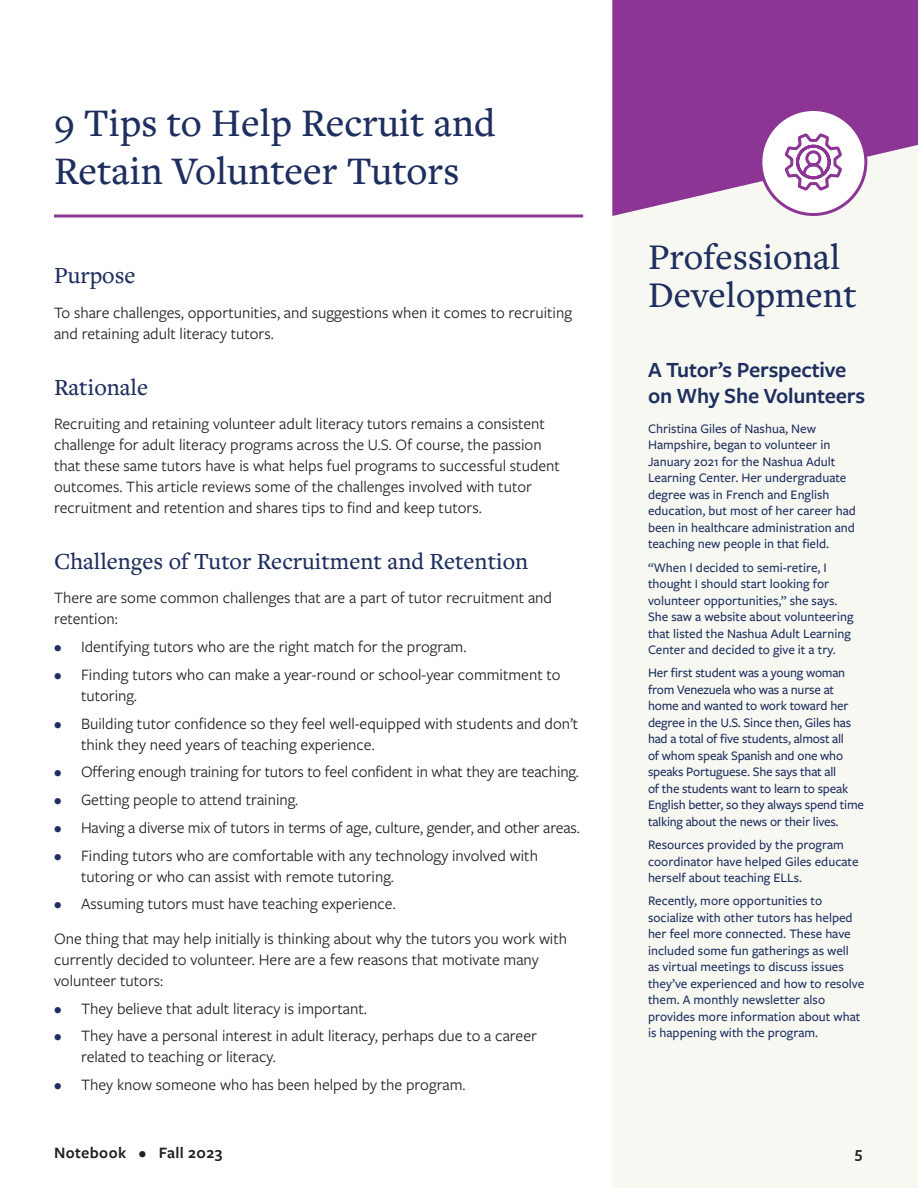
<style>
.page{position:relative;width:918px;height:1188px;background:#fff}
.page>*{position:absolute;margin:0;border:0;box-sizing:border-box;transform-origin:0 0}
.t1{font:500 40.5px/48px "Freight Text Pro";color:#1e2f5f}
.Section_title{font:500 37.5px/37.5px "Freight Text Pro";color:#1e2f5f}
.t2{font:500 24px "Freight Text Pro";color:#1e2f5f}
.Sidebar_title{font:600 22.5px/25.5px "Freight Sans Pro";letter-spacing:-.01em;color:#1e2f5f}
.body_paragraph{font:16.5px/21px "Freight Sans Pro";color:#231f20}
.t3{font:600 16.5px "Freight Sans Pro";letter-spacing:.025em;color:#231f20}
.sidebar_text{font:500 13.5px/16.5px "Freight Sans Pro";color:#1e2f5f}
.s1{color:#1e2f5f}
</style>
<div class="page">
<div style="left:612px;top:0;width:306px;height:1188px;background:#f8f8f3"></div>
<svg style="left:612px;top:0;width:306px;height:216px;background:#994d9f"></svg>
<div style="left:761px;top:110px;width:105px;height:104px;background:#fff;border-radius:50%"></div>
<div style="left:759px;top:108px;width:108px;height:108px;border:3px solid #8c3594;border-radius:50%"></div>
<svg style="left:784px;top:133px;width:58px;height:58px"></svg>
<hr style="left:54px;top:214px;width:529px;height:3px;background:#8c3594">
<h1 class="t1" style="left:54px;top:98px;width:443px">9 Tips to Help Recruit and<br>Retain Volunteer Tutors</h1>
<h2 class="t2" style="left:54px;top:260px;width:83px">Purpose</h2>
<p class="body_paragraph" style="left:54px;top:301px;width:520px">To share challenges, opportunities, and suggestions when it comes to recruiting and retaining adult literacy tutors.</p>
<h2 class="t2" style="left:54px;top:371px;width:96px">Rationale</h2>
<p class="body_paragraph" style="left:54px;top:413px;width:508px">Recruiting and retaining volunteer adult literacy tutors remains a consistent challenge for adult literacy programs across the U.S. Of course, the passion that these same tutors have is what helps fuel programs to successful student outcomes. This article reviews some of the challenges involved with tutor recruitment and retention and shares tips to find and keep tutors.</p>
<h2 class="t2" style="left:54px;top:545px;width:476px">Challenges of Tutor Recruitment and Retention</h2>
<p class="body_paragraph" style="left:54px;top:587px;width:500px">There are some common challenges that are a part of tutor recruitment and retention:</p>
<p class="body_paragraph" style="left:54px;top:636px;width:414px"><span class="s1">•</span> Identifying tutors who are the right match for the program.</p>
<p class="body_paragraph" style="left:81px;top:663px;width:481px;text-indent:-27px"><span class="s1">•</span> Finding tutors who can make a year-round or school-year commitment to tutoring.</p>
<p class="body_paragraph" style="left:81px;top:712px;width:499px;text-indent:-27px"><span class="s1">•</span> Building tutor confidence so they feel well-equipped with students and don’t think they need years of teaching experience.</p>
<p class="body_paragraph" style="left:54px;top:761px;width:526px"><span class="s1">•</span> Offering enough training for tutors to feel confident in what they are teaching.</p>
<p class="body_paragraph" style="left:54px;top:789px;width:246px"><span class="s1">•</span> Getting people to attend training.</p>
<p class="body_paragraph" style="left:54px;top:816px;width:527px"><span class="s1">•</span> Having a diverse mix of tutors in terms of age, culture, gender, and other areas.</p>
<p class="body_paragraph" style="left:81px;top:844px;width:459px;text-indent:-27px"><span class="s1">•</span> Finding tutors who are comfortable with any technology involved with tutoring or who can assist with remote tutoring.</p>
<p class="body_paragraph" style="left:54px;top:893px;width:343px"><span class="s1">•</span> Assuming tutors must have teaching experience.</p>
<p class="body_paragraph" style="left:54px;top:927px;width:515px">One thing that may help initially is thinking about why the tutors you work with currently decided to volunteer. Here are a few reasons that motivate many volunteer tutors:</p>
<p class="body_paragraph" style="left:54px;top:997px;width:315px"><span class="s1">•</span> They believe that adult literacy is important.</p>
<p class="body_paragraph" style="left:81px;top:1025px;width:458px;text-indent:-27px"><span class="s1">•</span> They have a personal interest in adult literacy, perhaps due to a career related to teaching or literacy.</p>
<p class="body_paragraph" style="left:54px;top:1074px;width:413px"><span class="s1">•</span> They know someone who has been helped by the program.</p>
<p class="Section_title" style="left:648px;top:237px;width:210px">Professional<br>Development</p>
<p class="Sidebar_title" style="left:648px;top:357px;width:219px">A Tutor’s Perspective on Why She Volunteers</p>
<p class="sidebar_text" style="left:648px;top:420px;width:209px">Christina Giles of Nashua, New Hampshire, began to volunteer in January 2021 for the Nashua Adult Learning Center. Her undergraduate degree was in French and English education, but most of her career had been in healthcare administration and teaching new people in that field.</p>
<p class="sidebar_text" style="left:648px;top:559px;width:207px">“When I decided to semi-retire, I thought I should start looking for volunteer opportunities,” she says.<br>She saw a website about volunteering that listed the Nashua Adult Learning Center and decided to give it a try.</p>
<p class="sidebar_text" style="left:648px;top:664px;width:217px">Her first student was a young woman from Venezuela who was a nurse at home and wanted to work toward her degree in the U.S. Since then, Giles has had a total of five students, almost all<br>of whom speak Spanish and one who speaks Portuguese. She says that all<br>of the students want to learn to speak English better, so they always spend time talking about the news or their lives.</p>
<p class="sidebar_text" style="left:648px;top:836px;width:212px">Resources provided by the program coordinator have helped Giles educate herself about teaching ELLs.</p>
<p class="sidebar_text" style="left:648px;top:892px;width:218px">Recently, more opportunities to socialize with other tutors has helped her feel more connected. These have included some fun gatherings as well<br>as virtual meetings to discuss issues they’ve experienced and how to resolve them. A monthly newsletter also provides more information about what is happening with the program.</p>
<p class="t3" style="left:54px;top:1141px;width:170px">Notebook • Fall 2023</p>
<p class="t3" style="left:855px;top:1141px;width:9px">5</p>
</div>
